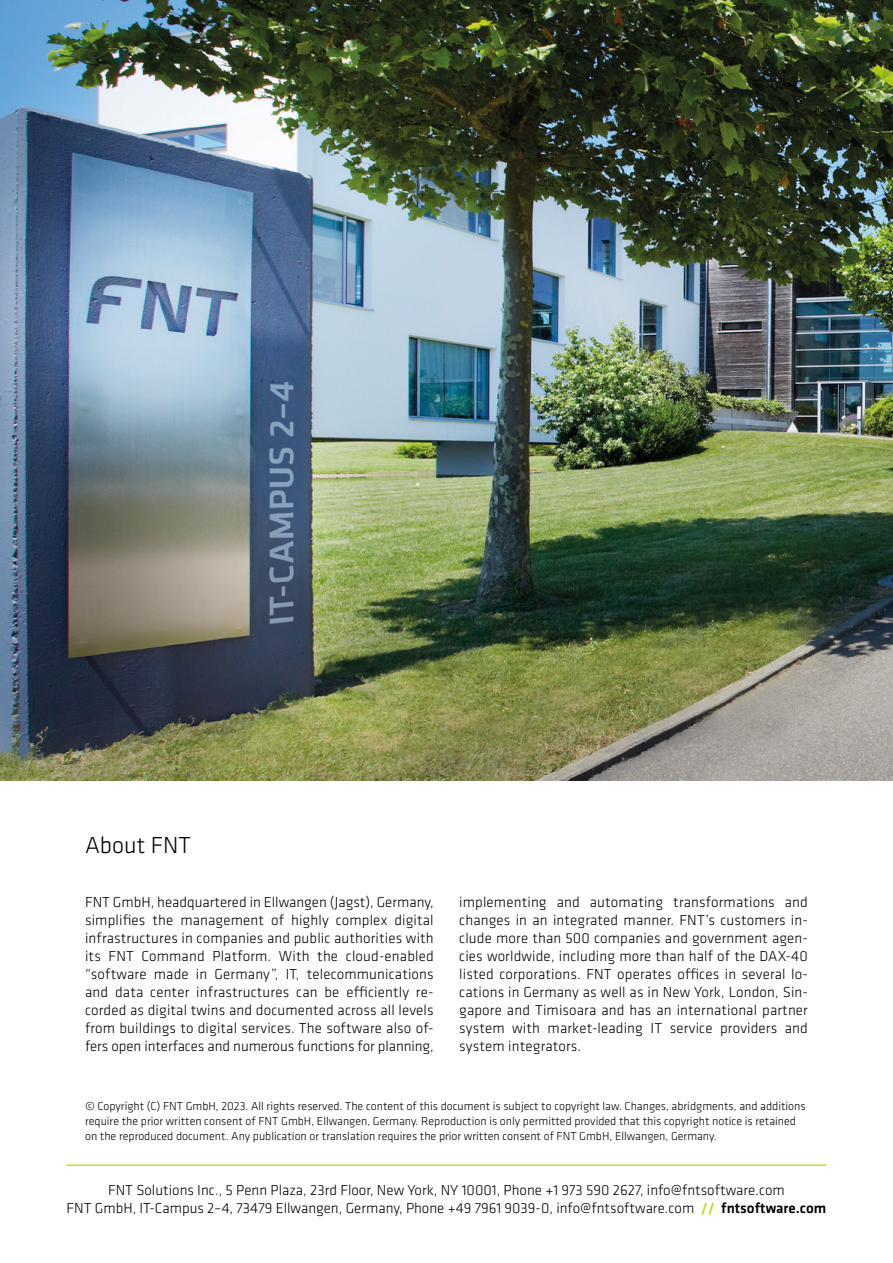
<style>
.page{position:relative;width:893px;height:1263px;background:#fff}
.page>*{position:absolute;margin:0;border:0;box-sizing:border-box;transform-origin:0 0}
.t1{font:300 24px "Klavika";color:#000}
.t2{font:300 15px/18px "Klavika";color:#000;text-align:justify}
.t3{font:300 12px/15px "Klavika";color:#000}
.s1{font-weight:700;color:#bfde26}
.s2{font-weight:500}
</style>
<div class="page">
<hr style="left:67px;top:1164px;width:759px;height:2px;background:#bfde26">
<img style="left:0;top:0;width:893px;height:781px">
<h1 class="t1" style="left:85px;top:830px;width:107px">About FNT</h1>
<p class="t2" style="left:85px;top:892px;width:350px">FNT GmbH, headquartered in Ellwangen (Jagst), Germany, simplifies the management of highly complex digital infrastructures in companies and public authorities with its FNT Command Platform. With the cloud-enabled “software made in Germany”, IT, telecommunications and data center infrastructures can be efficiently re&shy;corded as digital twins and documented across all levels from buildings to digital services. The software also of&shy;fers open interfaces and numerous functions for planning,</p>
<p class="t2" style="left:459px;top:892px;width:350px">implementing and automating transformations and changes in an integrated manner. FNT’s customers in&shy;clude more than 500 companies and government agen&shy;cies worldwide, including more than half of the DAX-40 listed corporations. FNT operates offices in several lo&shy;cations in Germany as well as in New York, London, Sin&shy;gapore and Timisoara and has an international partner system with market-leading IT service providers and system integrators.</p>
<p class="t3" style="left:85px;top:1098px;width:722px">© Copyright (C) FNT GmbH, 2023. All rights reserved. The content of this document is subject to copyright law. Changes, abridgments, and additions require the prior written consent of FNT GmbH, Ellwangen, Germany. Reproduction is only permitted provided that this copyright notice is retained on the reproduced document. Any publication or translation requires the prior written consent of FNT GmbH, Ellwangen, Germany.</p>
<p class="t2" style="left:67px;top:1180px;width:761px;text-align:center">FNT Solutions Inc., 5 Penn Plaza, 23rd Floor, New York, NY 10001, Phone +1 973 590 2627, info@fntsoftware.com<br>FNT GmbH, IT-Campus 2–4, 73479 Ellwangen, Germany, Phone +49 7961 9039-0, info@fntsoftware.com <span class="s1">//</span> <span class="s2">fntsoftware.com</span></p>
</div>
